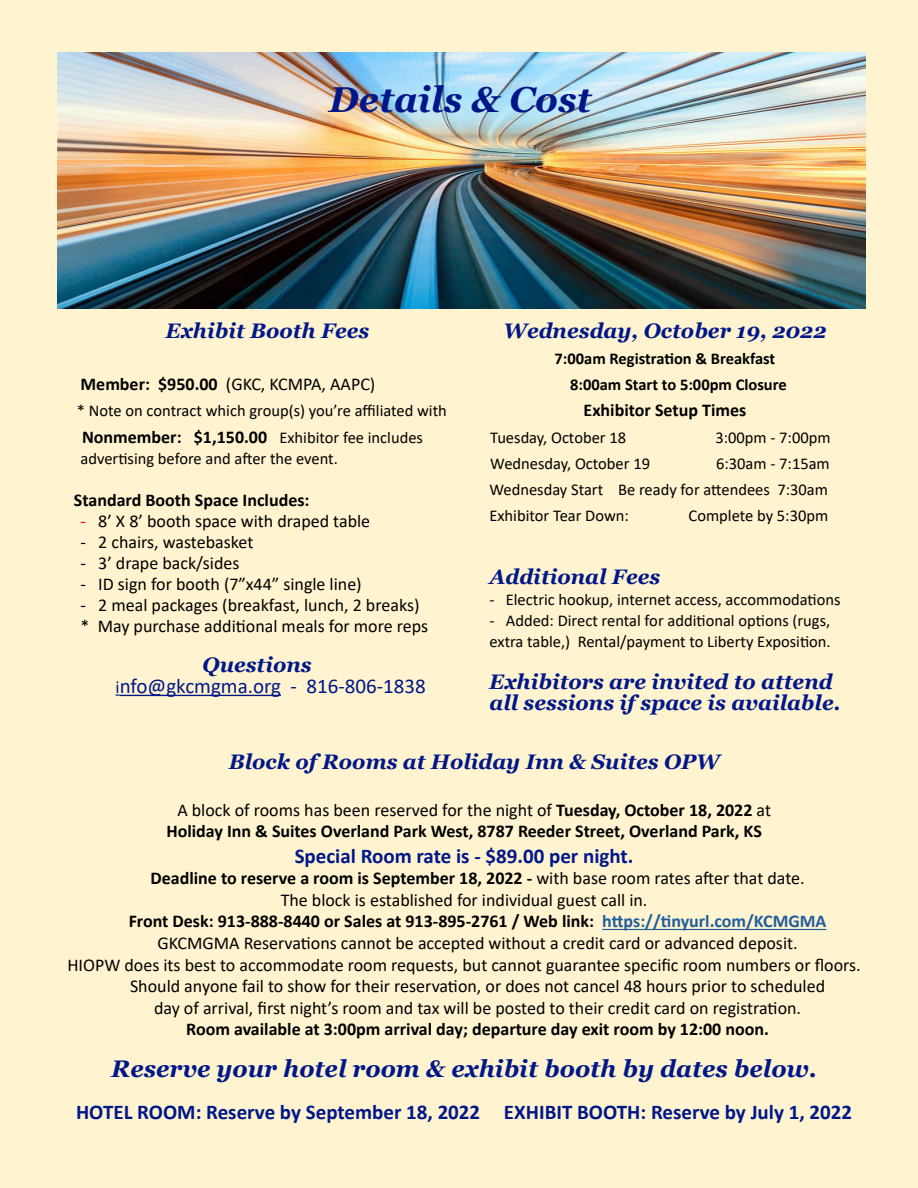
<style>
.page{position:relative;width:918px;height:1188px;background:#fff4cf}
.page>*{position:absolute;margin:0;border:0;box-sizing:border-box;transform-origin:0 0}
.t1{font:italic 700 36px "Georgia";color:#001789}
.heading_2{font:italic 700 24px "Georgia";color:#001789}
.heading_2-2{font:italic 700 21px/21px "Georgia";color:#001789}
.heading_2-3{font:700 21px "Calibri";color:#001789}
.heading_2-4{font:21px/21px "Calibri";color:#001789}
.heading_2-5{font:18px/21px "Calibri";color:#000}
.heading_2-6{font:700 18px "Calibri";color:#000}
.heading_2-7{font:16.5px/21px "Calibri";color:#000}
.heading_2-8{font:700 16.5px/26.2px "Calibri";color:#000}
.s1{font-weight:700}
.s2{font-weight:700;font-size:18px}
.s3{color:#f00}
.s4{font-family:"Georgia";font-weight:700;font-style:italic}
.s5{font-size:18px}
.s6{font-weight:400}
.s7{color:#215e9e}
</style>
<div class="page">
<hr style="left:602px;top:929px;width:225px;height:1px;background:#215e9e">
<hr style="left:120px;top:695px;width:161px;height:1px;background:#001789">
<img style="left:58px;top:52px;width:808px;height:257px">
<p class="t1" style="left:329px;top:77px;width:264px">Details &amp; Cost</p>
<p class="heading_2-2" style="left:166px;top:320px;width:205px">Exhibit Booth Fees</p>
<p class="heading_2-5" style="left:81px;top:373px;width:296px"><span class="s1">Member: $950.00</span> (GKC, KCMPA, AAPC)</p>
<p class="heading_2-7" style="left:77px;top:400px;width:371px">* Note on contract which group(s) you’re affiliated with</p>
<p class="heading_2-7" style="left:82px;top:426px;width:343px"><span class="s2">Nonmember: $1,150.00</span> Exhibitor fee includes</p>
<p class="heading_2-7" style="left:81px;top:447px;width:259px">advertising before and after the event.</p>
<p class="heading_2-6" style="left:74px;top:487px;width:237px">Standard Booth Space Includes:</p>
<p class="heading_2-5" style="left:81px;top:510px;width:291px"><span class="s3">-</span> 8’ X 8’ booth space with draped table</p>
<p class="heading_2-5" style="left:81px;top:531px;width:174px">- 2 chairs, wastebasket</p>
<p class="heading_2-5" style="left:81px;top:552px;width:160px">- 3’ drape back/sides</p>
<p class="heading_2-5" style="left:81px;top:573px;width:283px">- ID sign for booth (7”x44” single line)</p>
<p class="heading_2-5" style="left:81px;top:594px;width:349px">- 2 meal packages (breakfast, lunch, 2 breaks) * May purchase additional meals for more reps</p>
<p class="heading_2-4" style="left:116px;top:654px;width:312px;text-indent:87px"><span class="s4">Questions </span><span class="s5">i</span>nfo@gkcmgma.org - 816-806-1838</p>
<p class="heading_2-2" style="left:503px;top:320px;width:325px">Wednesday, October 19, 2022</p>
<p class="heading_2-8" style="left:570px;top:345px;width:218px;text-indent:-16px">7:00am Registration &amp; Breakfast<br>8:00am Start to 5:00pm Closure</p>
<p class="heading_2-6" style="left:584px;top:398px;width:164px">Exhibitor Setup Times</p>
<p class="heading_2-7" style="left:490px;top:426px;width:137px">Tuesday, October 18</p>
<p class="heading_2-7" style="left:715px;top:426px;width:117px">3:00pm - 7:00pm</p>
<p class="heading_2-7" style="left:490px;top:453px;width:161px">Wednesday, October 19</p>
<p class="heading_2-7" style="left:716px;top:453px;width:115px">6:30am - 7:15am</p>
<p class="heading_2-7" style="left:489px;top:479px;width:340px">Wednesday Start Be ready for attendees 7:30am</p>
<p class="heading_2-7" style="left:489px;top:505px;width:141px">Exhibitor Tear Down:</p>
<p class="heading_2-7" style="left:689px;top:505px;width:141px">Complete by 5:30pm</p>
<p class="heading_2-2" style="left:490px;top:566px;width:172px">Additional Fees</p>
<p class="heading_2-7" style="left:490px;top:589px;width:352px">- Electric hookup, internet access, accommodations</p>
<p class="heading_2-7" style="left:490px;top:610px;width:343px">- Added: Direct rental for additional options (rugs, extra table,) Rental/payment to Liberty Exposition.</p>
<p class="heading_2-2" style="left:489px;top:671px;width:353px">Exhibitors are invited to attend all sessions if space is available.</p>
<p class="heading_2-2" style="left:229px;top:751px;width:492px">Block of Rooms at Holiday Inn &amp; Suites OPW</p>
<p class="heading_2-5" style="left:177px;top:799px;width:595px">A block of rooms has been reserved for the night of <span class="s1">Tuesday, October 18, 2022</span> at</p>
<p class="heading_2-6" style="left:166px;top:819px;width:597px">Holiday Inn &amp; Suites Overland Park West, 8787 Reeder Street, Overland Park, KS</p>
<p class="heading_2-3" style="left:295px;top:841px;width:340px">Special Room rate is - $89.00 per night.</p>
<p class="heading_2-6" style="left:150px;top:866px;width:656px">Deadline to reserve a room is September 18, 2022 - <span class="s6">with base room rates after that date.</span></p>
<p class="heading_2-5" style="left:281px;top:889px;width:368px">The block is established for individual guest call in.</p>
<p class="heading_2-6" style="left:129px;top:909px;width:699px">Front Desk: 913-888-8440 or Sales at 913-895-2761 / Web link: <span class="s7">https://tinyurl.com/KCMGMA</span></p>
<p class="heading_2-5" style="left:157px;top:932px;width:642px">GKCMGMA Reservations cannot be accepted without a credit card or advanced deposit.</p>
<p class="heading_2-5" style="left:67px;top:954px;width:795px">HIOPW does its best to accommodate room requests, but cannot guarantee specific room numbers or floors.</p>
<p class="heading_2-5" style="left:130px;top:975px;width:697px">Should anyone fail to show for their reservation, or does not cancel 48 hours prior to scheduled</p>
<p class="heading_2-5" style="left:154px;top:997px;width:649px">day of arrival, first night’s room and tax will be posted to their credit card on registration.</p>
<p class="heading_2-6" style="left:186px;top:1017px;width:584px">Room available at 3:00pm arrival day; departure day exit room by 12:00 noon.</p>
<p class="heading_2" style="left:111px;top:1054px;width:707px">Reserve your hotel room &amp; exhibit booth by dates below.</p>
<p class="heading_2-3" style="left:76px;top:1098px;width:778px">HOTEL ROOM: Reserve by September 18, 2022 EXHIBIT BOOTH: Reserve by July 1, 2022</p>
</div>
